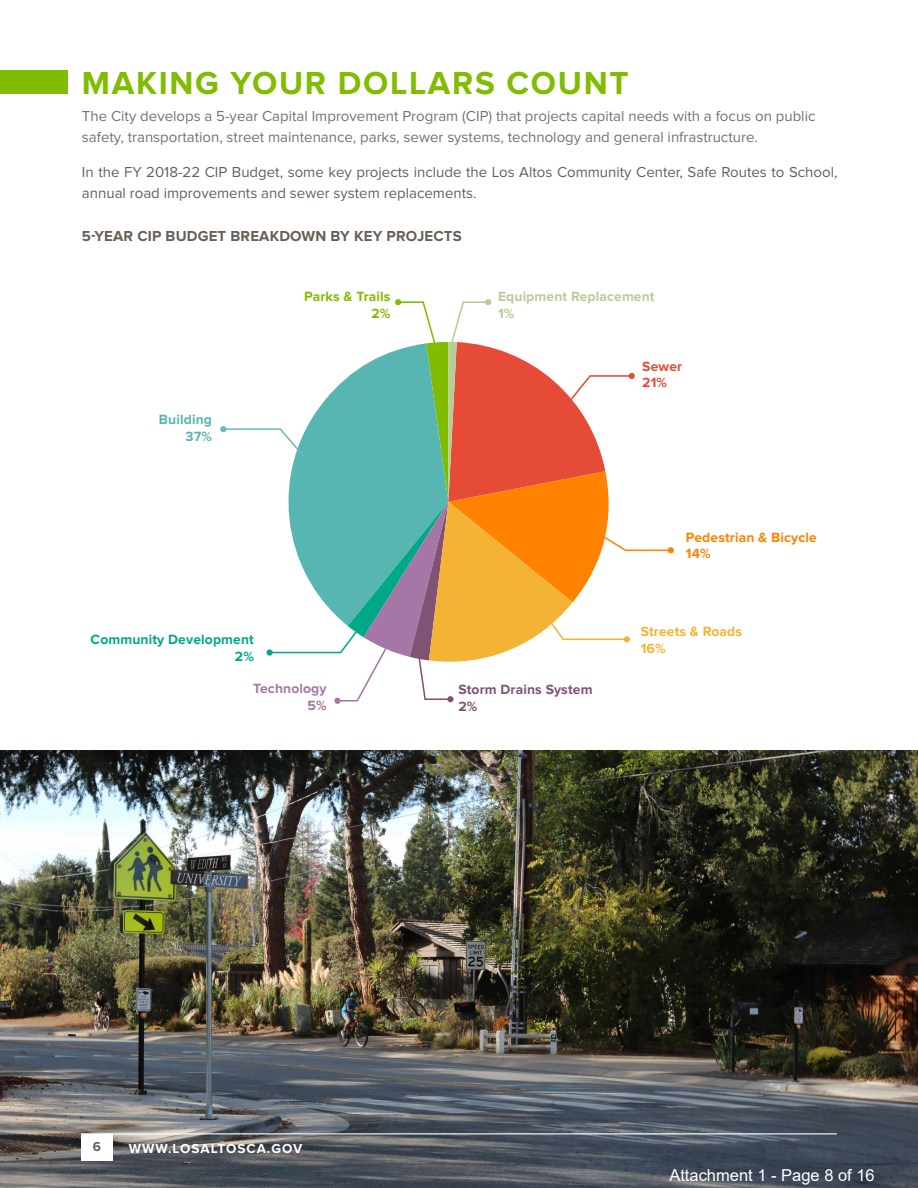
<style>
.page{position:relative;width:918px;height:1188px;background:#fff}
.page>*{position:absolute;margin:0;border:0;box-sizing:border-box;transform-origin:0 0}
.t1{font:700 33px "Proxima Nova";letter-spacing:.05em;color:#80bc00}
.t2{font:16.5px "Arial";color:#fff}
.t3{font:15px/21px "Proxima Nova";color:#77726c}
.t4{font:15px/21px "Proxima Nova";color:#686058}
.t5{font:700 15px "Proxima Nova";letter-spacing:.01em;color:#686058}
.t6{font:700 13.95px/16.6px "Proxima Nova";letter-spacing:.01em;color:#b7cd96}
.t7{font:700 13.95px/16.6px "Proxima Nova";letter-spacing:.01em;color:#00a887;text-align:right}
.t8{font:700 13.95px/16.6px "Proxima Nova";letter-spacing:.01em;color:#ff8300}
.t9{font:700 13.95px/16.6px "Proxima Nova";letter-spacing:.01em;color:#805374}
.t10{font:700 13.95px/16.6px "Proxima Nova";letter-spacing:.01em;color:#f5b335}
.t11{font:700 13.95px/16.6px "Proxima Nova";letter-spacing:.01em;color:#80bc00;text-align:right}
.t12{font:700 13.95px/16.6px "Proxima Nova";letter-spacing:.01em;color:#a576a6;text-align:right}
.t13{font:700 13.95px/16.6px "Proxima Nova";letter-spacing:.01em;color:#57b6b2;text-align:right}
.t14{font:700 13.95px/16.6px "Proxima Nova";letter-spacing:.01em;color:#e64b38}
.t15{font:700 13.5px "Proxima Nova";letter-spacing:.075em;color:#fff}
.t16{font:700 13.5px "Proxima Nova";color:#686058}
</style>
<div class="page">
<div style="left:334px;top:698px;width:7px;height:6px;background:#a576a6;border-radius:50%"></div>
<svg style="left:220px;top:299px;width:454px;height:403px"></svg>
<img style="left:0;top:751px;width:918px;height:437px">
<div style="left:0;top:71px;width:67px;height:23px;background:#80bc00"></div>
<div style="left:81px;top:1134px;width:32px;height:26px;background:#fff"></div>
<hr style="left:81px;top:1133px;width:756px;height:1px;background:#fff">
<h1 class="t1" style="left:82px;top:64px;width:548px">MAKING YOUR DOLLARS COUNT</h1>
<p class="t3" style="left:82px;top:106px;width:735px">The City develops a 5-year Capital Improvement Program (CIP) that projects capital needs with a focus on public safety, transportation, street maintenance, parks, sewer systems, technology and general infrastructure.</p>
<p class="t4" style="left:82px;top:162px;width:757px">In the FY 2018-22 CIP Budget, some key projects include the Los Altos Community Center, Safe Routes to School, annual road improvements and sewer system replacements.</p>
<p class="t5" style="left:82px;top:227px;width:381px">5-YEAR CIP BUDGET BREAKDOWN BY KEY PROJECTS</p>
<p class="t13" style="left:159px;top:412px;width:55px">Building<br>37%</p>
<p class="t11" style="left:304px;top:288px;width:88px">Parks &amp; Trails<br>2%</p>
<p class="t7" style="left:91px;top:632px;width:165px">Community Development<br>2%</p>
<p class="t12" style="left:253px;top:681px;width:75px">Technology<br>5%</p>
<p class="t6" style="left:498px;top:288px;width:158px">Equipment Replacement<br>1%</p>
<p class="t14" style="left:642px;top:358px;width:41px">Sewer<br>21%</p>
<p class="t8" style="left:686px;top:529px;width:133px">Pedestrian &amp; Bicycle<br>14%</p>
<p class="t9" style="left:458px;top:682px;width:136px">Storm Drains System<br>2%</p>
<p class="t10" style="left:641px;top:624px;width:103px">Streets &amp; Roads<br>16%</p>
<p class="t16" style="left:93px;top:1139px;width:10px">6</p>
<p class="t15" style="left:129px;top:1141px;width:175px">WWW.LOSALTOSCA.GOV</p>
<p class="t2" style="left:669px;top:1164px;width:207px">Attachment 1 - Page 8 of 16</p>
</div>
